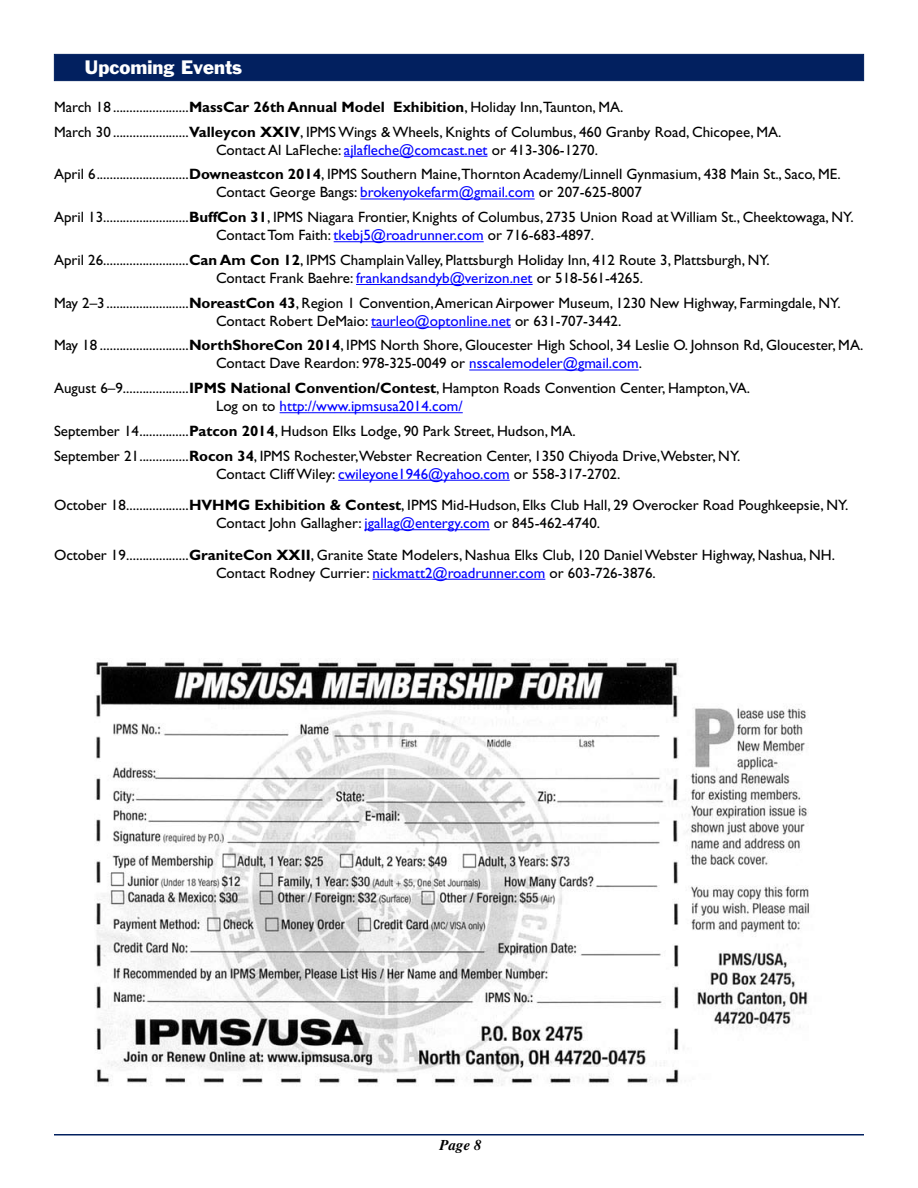
<style>
.page{position:relative;width:918px;height:1188px;background:#fff}
.page>*{position:absolute;margin:0;border:0;box-sizing:border-box;transform-origin:0 0}
.t1{font:18px "Franklin Gothic";color:#fff}
.t2{font:15px/24.8px "Gill Sans";color:#000}
.t3{font:italic 700 15px "Times";color:#000}
.s1{font-weight:700}
.s2{color:#00f}
</style>
<div class="page">
<hr style="left:54px;top:1134px;width:810px;height:2px;background:#02205f">
<div style="left:54px;top:54px;width:810px;height:27px;background:#02205f;border:1px solid #02205f"></div>
<img style="left:96px;top:658px;width:713px;height:428px">
<hr style="left:344px;top:156px;width:144px;height:1px;background:#00f">
<hr style="left:360px;top:199px;width:175px;height:1px;background:#00f">
<hr style="left:334px;top:241px;width:150px;height:1px;background:#00f">
<hr style="left:356px;top:284px;width:177px;height:1px;background:#00f">
<hr style="left:371px;top:327px;width:140px;height:1px;background:#00f">
<hr style="left:469px;top:370px;width:170px;height:1px;background:#00f">
<hr style="left:280px;top:412px;width:183px;height:1px;background:#00f">
<hr style="left:338px;top:480px;width:172px;height:1px;background:#00f">
<hr style="left:365px;top:529px;width:125px;height:1px;background:#00f">
<hr style="left:373px;top:579px;width:172px;height:1px;background:#00f">
<p class="t1" style="left:85px;top:55px;width:159px">Upcoming Events</p>
<p class="t2" style="left:54px;top:95px;width:729px">March 18 .......................<span class="s1">MassCar 26th Annual Model Exhibition</span>, Holiday Inn,Taunton, MA.<br>March 30 .......................<span class="s1">Valleycon XXIV</span>, IPMS Wings &amp; Wheels, Knights of Columbus, 460 Granby Road, Chicopee, MA.</p>
<p class="t2" style="left:54px;top:137px;width:788px;text-indent:162px">Contact Al LaFleche: <span class="s2">ajlafleche@comcast.net</span> or 413-306-1270.<br>April 6............................<span class="s1">Downeastcon 2014</span>, IPMS Southern Maine,Thornton Academy/Linnell Gynmasium, 438 Main St., Saco, ME.</p>
<p class="t2" style="left:54px;top:180px;width:801px;text-indent:162px">Contact George Bangs: <span class="s2">brokenyokefarm@gmail.com</span> or 207-625-8007<br>April 13..........................<span class="s1">BuffCon 31</span>, IPMS Niagara Frontier, Knights of Columbus, 2735 Union Road at William St., Cheektowaga, NY.</p>
<p class="t2" style="left:54px;top:223px;width:717px;text-indent:162px">Contact Tom Faith: <span class="s2">tkebj5@roadrunner.com</span> or 716-683-4897.<br>April 26..........................<span class="s1">Can Am Con 12</span>, IPMS Champlain Valley, Plattsburgh Holiday Inn, 412 Route 3, Plattsburgh, NY.</p>
<p class="t2" style="left:54px;top:266px;width:788px;text-indent:162px">Contact Frank Baehre: <span class="s2">frankandsandyb@verizon.net</span> or 518-561-4265.<br>May 2–3.........................<span class="s1">NoreastCon 43</span>, Region 1 Convention, American Airpower Museum, 1230 New Highway, Farmingdale, NY.</p>
<p class="t2" style="left:54px;top:308px;width:811px;text-indent:162px">Contact Robert DeMaio: <span class="s2">taurleo@optonline.net</span> or 631-707-3442.<br>May 18 ...........................<span class="s1">NorthShoreCon 2014</span>, IPMS North Shore, Gloucester High School, 34 Leslie O. Johnson Rd, Gloucester, MA.</p>
<p class="t2" style="left:54px;top:351px;width:698px;text-indent:162px">Contact Dave Reardon: 978-325-0049 or <span class="s2">nsscalemodeler@gmail.com</span>.<br>August 6–9....................<span class="s1">IPMS National Convention/Contest</span>, Hampton Roads Convention Center, Hampton,VA.</p>
<p class="t2" style="left:54px;top:394px;width:688px;text-indent:162px">Log on to <span class="s2">http://www.ipmsusa2014.com/<br></span>September 14...............<span class="s1">Patcon 2014</span>, Hudson Elks Lodge, 90 Park Street, Hudson, MA.<br>September 21...............<span class="s1">Rocon 34</span>, IPMS Rochester,Webster Recreation Center, 1350 Chiyoda Drive,Webster, NY.</p>
<p class="t2" style="left:54px;top:458px;width:796px;line-height:31.5px;text-indent:162px">Contact Cliff Wiley: <span class="s2">cwileyone1946@yahoo.com</span> or 558-317-2702.<br>October 18...................<span class="s1">HVHMG Exhibition &amp; Contest</span>, IPMS Mid-Hudson, Elks Club Hall, 29 Overocker Road Poughkeepsie, NY.</p>
<p class="t2" style="left:54px;top:508px;width:783px;line-height:31.5px;text-indent:162px">Contact John Gallagher: <span class="s2">jgallag@entergy.com</span> or 845-462-4740.<br>October 19...................<span class="s1">GraniteCon XXII</span>, Granite State Modelers, Nashua Elks Club, 120 Daniel Webster Highway, Nashua, NH.</p>
<p class="t2" style="left:216px;top:560px;width:441px">Contact Rodney Currier: <span class="s2">nickmatt2@roadrunner.com</span> or 603-726-3876.</p>
<p class="t3" style="left:440px;top:1136px;width:44px">Page 8</p>
</div>
